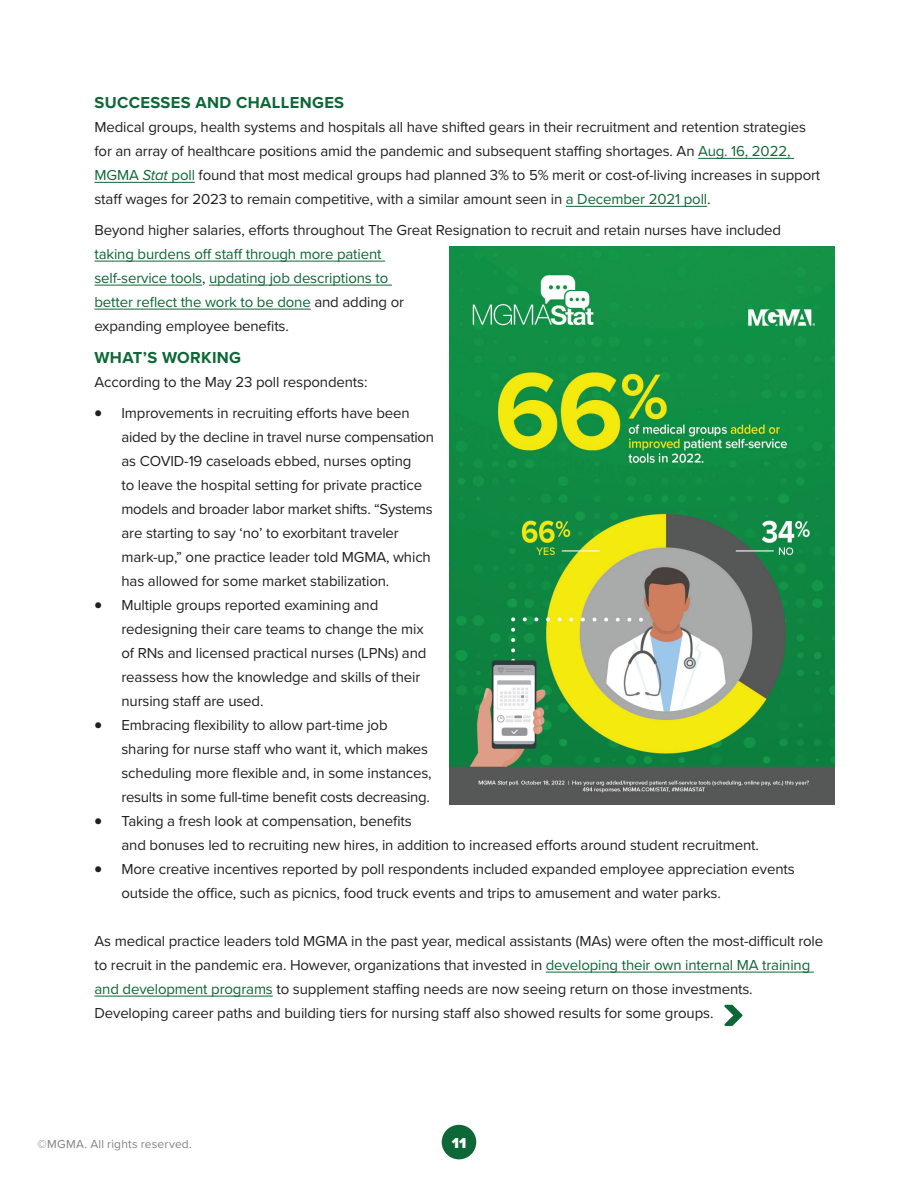
<style>
.page{position:relative;width:918px;height:1188px;background:#fff}
.page>*{position:absolute;margin:0;border:0;box-sizing:border-box;transform-origin:0 0}
.t1{font:700 16.5px "Proxima Nova";letter-spacing:.02em;color:#0d6736}
.t2{font:15px/24px "Proxima Nova";letter-spacing:-.01em;color:#231f20}
.t3{font:15px/24px "Proxima Nova";letter-spacing:-.01em;color:#0d6736}
.t4{font:900 15px "Proxima Nova";color:#fff}
.t5{font:12px "Proxima Nova";letter-spacing:.015em;color:#808285}
.s1{color:#0d6736}
.s2{font-style:italic;color:#0d6736}
.s3{color:#231f20}
</style>
<div class="page">
<svg style="left:724px;top:1005px;width:19px;height:21px"></svg>
<hr style="left:698px;top:158px;width:96px;height:1px;background:#0d6736">
<hr style="left:94px;top:182px;width:101px;height:1px;background:#0d6736">
<hr style="left:566px;top:206px;width:141px;height:1px;background:#0d6736">
<hr style="left:94px;top:261px;width:291px;height:1px;background:#0d6736">
<hr style="left:94px;top:285px;width:108px;height:1px;background:#0d6736">
<hr style="left:209px;top:285px;width:183px;height:1px;background:#0d6736">
<hr style="left:94px;top:309px;width:217px;height:1px;background:#0d6736">
<hr style="left:546px;top:972px;width:268px;height:1px;background:#0d6736">
<hr style="left:94px;top:996px;width:179px;height:1px;background:#0d6736">
<img style="left:449px;top:247px;width:385px;height:557px">
<div style="left:442px;top:1125px;width:34px;height:34px;background:#0d6736;border-radius:50%"></div>
<p class="t1" style="left:94px;top:90px;width:251px">SUCCESSES AND CHALLENGES</p>
<p class="t2" style="left:94px;top:114px;width:727px">Medical groups, health systems and hospitals all have shifted gears in their recruitment and retention strategies for an array of healthcare positions amid the pandemic and subsequent staffing shortages. An <span class="s1">Aug. 16, 2022, MGMA</span> <span class="s2">Stat</span> <span class="s1">poll</span> found that most medical groups had planned 3% to 5% merit or cost-of-living increases in support staff wages for 2023 to remain competitive, with a similar amount seen in <span class="s1">a December 2021 poll</span>.</p>
<p class="t2" style="left:94px;top:217px;width:688px">Beyond higher salaries, efforts throughout The Great Resignation to recruit and retain nurses have included</p>
<p class="t3" style="left:94px;top:241px;width:311px">taking burdens off staff through more patient self-service tools<span class="s3">,</span> updating job descriptions to better reflect the work to be done <span class="s3">and adding or expanding employee benefits.</span></p>
<p class="t1" style="left:94px;top:345px;width:148px">WHAT’S WORKING</p>
<p class="t2" style="left:94px;top:369px;width:274px">According to the May 23 poll respondents:</p>
<p class="t2" style="left:122px;top:400px;width:314px;text-indent:-27px">• Improvements in recruiting efforts have been aided by the decline in travel nurse compensation as COVID-19 caseloads ebbed, nurses opting<br>to leave the hospital setting for private practice models and broader labor market shifts. “Systems are starting to say ‘no’ to exorbitant traveler mark-up,” one practice leader told MGMA, which has allowed for some market stabilization.</p>
<p class="t2" style="left:122px;top:592px;width:306px;text-indent:-27px">• Multiple groups reported examining and redesigning their care teams to change the mix of RNs and licensed practical nurses (LPNs) and reassess how the knowledge and skills of their nursing staff are used.</p>
<p class="t2" style="left:122px;top:712px;width:312px;text-indent:-27px">• Embracing flexibility to allow part-time job sharing for nurse staff who want it, which makes scheduling more flexible and, in some instances, results in some full-time benefit costs decreasing.</p>
<p class="t2" style="left:122px;top:808px;width:639px;text-indent:-27px">• Taking a fresh look at compensation, benefits<br>and bonuses led to recruiting new hires, in addition to increased efforts around student recruitment.</p>
<p class="t2" style="left:122px;top:856px;width:675px;text-indent:-27px">• More creative incentives reported by poll respondents included expanded employee appreciation events outside the office, such as picnics, food truck events and trips to amusement and water parks.</p>
<p class="t2" style="left:94px;top:928px;width:730px">As medical practice leaders told MGMA in the past year, medical assistants (MAs) were often the most-difficult role to recruit in the pandemic era. However, organizations that invested in <span class="s1">developing their own internal MA training and development programs</span> to supplement staffing needs are now seeing return on those investments.<br>Developing career paths and building tiers for nursing staff also showed results for some groups.</p>
<p class="t5" style="left:38px;top:1135px;width:156px">©MGMA. All rights reserved.</p>
<p class="t4" style="left:452px;top:1132px;width:16px">11</p>
</div>
